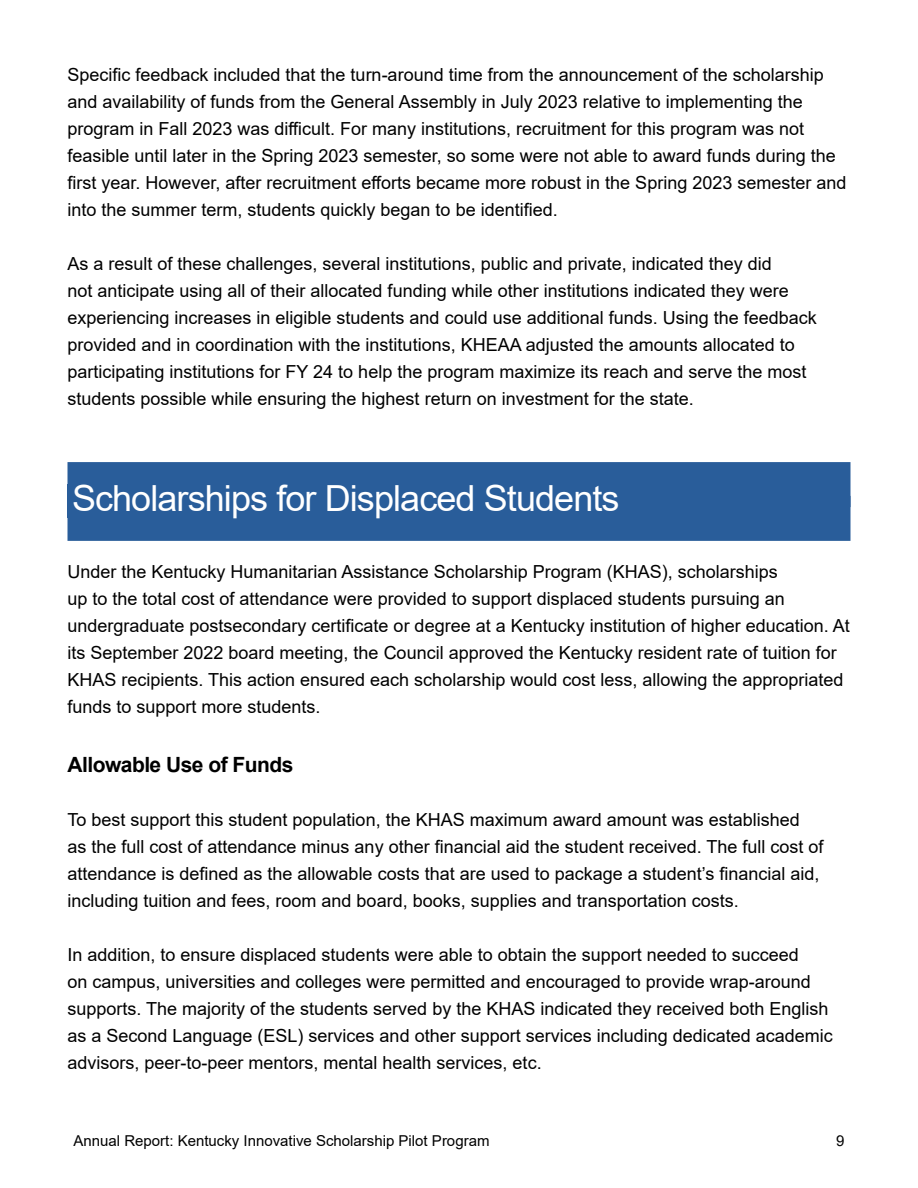
<style>
.page{position:relative;width:918px;height:1188px;background:#fff}
.page>*{position:absolute;margin:0;border:0;box-sizing:border-box;transform-origin:0 0}
.t1{font:36px "Arial";letter-spacing:-.025em;color:#fff}
.t2{font:700 21px "Arial";letter-spacing:-.025em;color:#000}
.t3{font:18px/27px "Arial";color:#000}
.t4{font:15px "Arial";color:#000}
</style>
<div class="page">
<div style="left:68px;top:496px;width:782px;height:45px;background:#295d9a"></div>
<div style="left:68px;top:462px;width:782px;height:45px;background:#295d9a"></div>
<p class="t3" style="left:68px;top:61px;width:780px">Specific feedback included that the turn-around time from the announcement of the scholarship and availability of funds from the General Assembly in July 2023 relative to implementing the program in Fall 2023 was difficult. For many institutions, recruitment for this program was not feasible until later in the Spring 2023 semester, so some were not able to award funds during the first year. However, after recruitment efforts became more robust in the Spring 2023 semester and into the summer term, students quickly began to be identified.</p>
<p class="t3" style="left:68px;top:250px;width:751px">As a result of these challenges, several institutions, public and private, indicated they did<br>not anticipate using all of their allocated funding while other institutions indicated they were experiencing increases in eligible students and could use additional funds. Using the feedback provided and in coordination with the institutions, KHEAA adjusted the amounts allocated to participating institutions for FY 24 to help the program maximize its reach and serve the most students possible while ensuring the highest return on investment for the state.</p>
<h1 class="t1" style="left:72px;top:473px;width:549px">Scholarships for Displaced Students</h1>
<p class="t3" style="left:68px;top:558px;width:784px">Under the Kentucky Humanitarian Assistance Scholarship Program (KHAS), scholarships<br>up to the total cost of attendance were provided to support displaced students pursuing an undergraduate postsecondary certificate or degree at a Kentucky institution of higher education. At its September 2022 board meeting, the Council approved the Kentucky resident rate of tuition for KHAS recipients. This action ensured each scholarship would cost less, allowing the appropriated funds to support more students.</p>
<p class="t2" style="left:68px;top:750px;width:227px">Allowable Use of Funds</p>
<p class="t3" style="left:68px;top:806px;width:758px">To best support this student population, the KHAS maximum award amount was established<br>as the full cost of attendance minus any other financial aid the student received. The full cost of attendance is defined as the allowable costs that are used to package a student’s financial aid, including tuition and fees, room and board, books, supplies and transportation costs.</p>
<p class="t3" style="left:68px;top:941px;width:767px">In addition, to ensure displaced students were able to obtain the support needed to succeed<br>on campus, universities and colleges were permitted and encouraged to provide wrap-around supports. The majority of the students served by the KHAS indicated they received both English as a Second Language (ESL) services and other support services including dedicated academic advisors, peer-to-peer mentors, mental health services, etc.</p>
<p class="t4" style="left:74px;top:1131px;width:418px">Annual Report: Kentucky Innovative Scholarship Pilot Program</p>
<p class="t4" style="left:836px;top:1131px;width:10px">9</p>
</div>
